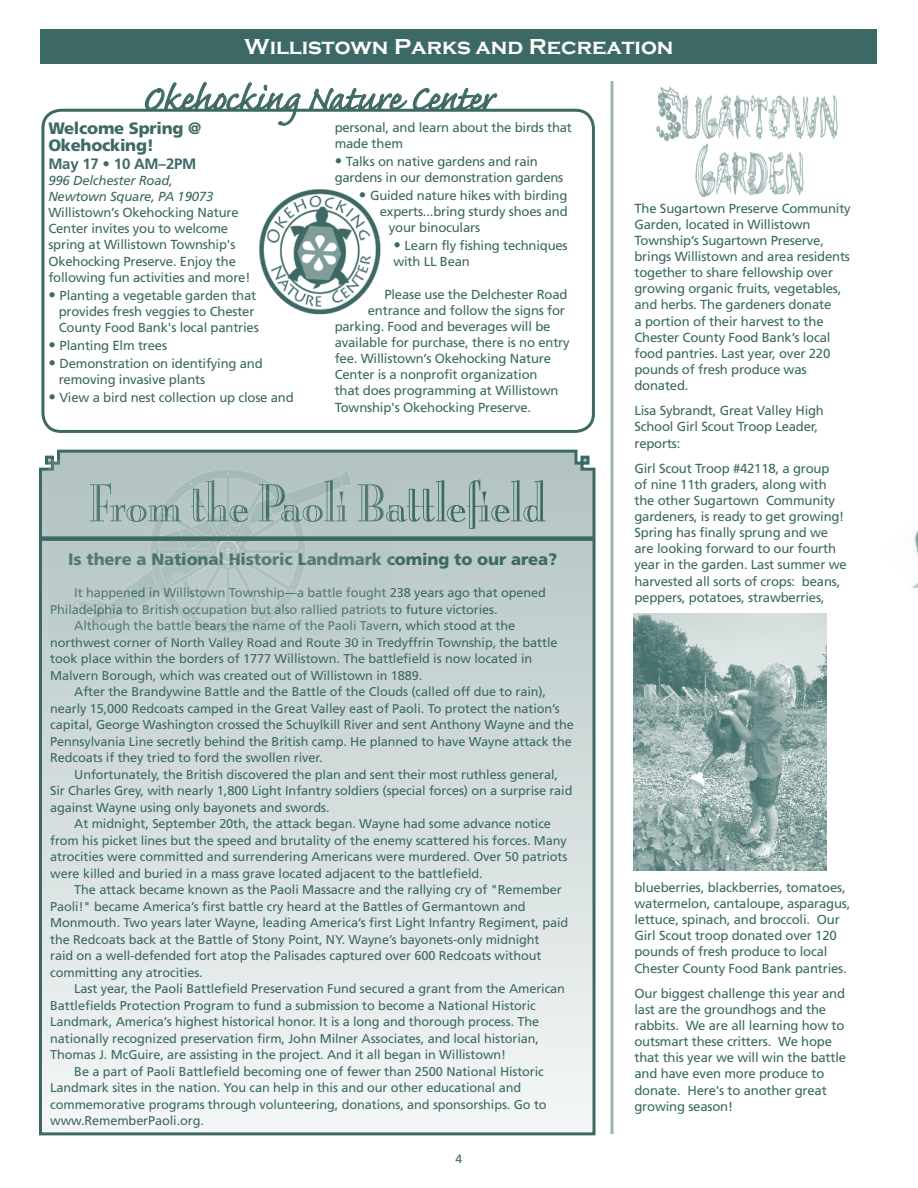
<style>
.page{position:relative;width:918px;height:1188px;background:#fff}
.page>*{position:absolute;margin:0;border:0;box-sizing:border-box;transform-origin:0 0}
.t1{font:55.5px "Burlington Plain";letter-spacing:-.01em;color:#3d6964}
.t2{font:45px "Caflisch Script MM 406";letter-spacing:-.015em;color:#3d6964}
.t3{font:700 22.35px "Copperplate Gothic";color:#fff}
.t4{font:900 16.5px/16.5px "Frutiger";letter-spacing:-.01em;color:#3d6964}
.t5{font:700 15px "Frutiger";letter-spacing:-.015em;color:#3d6964}
.t6{font:13.2px/16.2px "Frutiger";letter-spacing:-.015em;color:#3d6964}
.t7{font:italic 13.2px/16.2px "Frutiger";letter-spacing:-.015em;color:#3d6964}
.t8{font:12.75px "Frutiger";letter-spacing:-.01em;color:#3d6964}
.t9{font:12px "Frutiger";color:#3d6964}
.s1{font-weight:700;font-size:15px}
</style>
<div class="page">
<img style="left:912px;top:530px;width:6px;height:59px">
<img style="left:695px;top:143px;width:109px;height:54px">
<div style="left:41px;top:109px;width:554px;height:324px;border:3px solid #3d6964;border-radius:18px"></div>
<img style="left:258px;top:189px;width:123px;height:126px">
<div style="left:40px;top:29px;width:838px;height:35px;background:#3d6964"></div>
<svg style="left:145px;top:82px;width:156px;height:44px"></svg>
<svg style="left:309px;top:87px;width:188px;height:24px"></svg>
<svg style="left:39px;top:449px;width:557px;height:687px;background:#d4dedd"></svg>
<svg style="left:610px;top:81px;width:4px;height:1053px;background:#b6c6c5"></svg>
<img style="left:49px;top:459px;width:343px;height:182px">
<img style="left:656px;top:86px;width:182px;height:55px">
<img style="left:634px;top:614px;width:192px;height:256px">
<div style="left:40px;top:536px;width:554px;height:5px;background:#3d6964"></div>
<h3 class="t3" style="left:245px;top:34px;width:431px">Willistown Parks and Recreation</h3>
<h2 class="t2" style="left:141px;top:76px;width:353px">Okehocking Nature Center</h2>
<p class="t6" style="left:335px;top:119px;width:239px">personal, and learn about the birds that made them</p>
<p class="t6" style="left:335px;top:153px;width:230px"><span class="s1">•</span> Talks on native gardens and rain gardens in our demonstration gardens</p>
<p class="t6" style="left:359px;top:187px;width:210px"><span class="s1">•</span> Guided nature hikes with birding</p>
<p class="t6" style="left:380px;top:203px;width:189px">experts...bring sturdy shoes and</p>
<p class="t6" style="left:389px;top:219px;width:93px">your binoculars</p>
<p class="t6" style="left:393px;top:237px;width:176px"><span class="s1">•</span> Learn fly fishing techniques with LL Bean</p>
<p class="t6" style="left:384px;top:286px;width:185px">Please use the Delchester Road</p>
<p class="t6" style="left:368px;top:302px;width:199px">entrance and follow the signs for</p>
<p class="t6" style="left:335px;top:318px;width:217px">parking. Food and beverages will be</p>
<p class="t6" style="left:335px;top:334px;width:237px">available for purchase, there is no entry</p>
<p class="t6" style="left:335px;top:350px;width:218px">fee. Willistown’s Okehocking Nature</p>
<p class="t6" style="left:335px;top:366px;width:204px">Center is a nonprofit organization</p>
<p class="t6" style="left:335px;top:383px;width:225px">that does programming at Willistown</p>
<p class="t6" style="left:335px;top:399px;width:198px">Township's Okehocking Preserve.</p>
<p class="t4" style="left:48px;top:120px;width:155px">Welcome Spring @<br>Okehocking!</p>
<p class="t5" style="left:48px;top:155px;width:150px">May 17 • 10 AM–2PM</p>
<p class="t7" style="left:48px;top:172px;width:166px">996 Delchester Road,<br>Newtown Square, PA 19073</p>
<p class="t6" style="left:48px;top:204px;width:204px">Willistown’s Okehocking Nature<br>Center invites you to welcome spring at Willistown Township's<br>Okehocking Preserve. Enjoy the following fun activities and more!</p>
<p class="t6" style="left:59px;top:287px;width:202px;text-indent:-10px"><span class="s1">•</span> Planting a vegetable garden that provides fresh veggies to Chester<br>County Food Bank's local pantries</p>
<p class="t6" style="left:48px;top:337px;width:120px"><span class="s1">•</span> Planting Elm trees</p>
<p class="t6" style="left:59px;top:355px;width:206px;text-indent:-10px"><span class="s1">•</span> Demonstration on identifying and removing invasive plants</p>
<p class="t6" style="left:48px;top:389px;width:247px"><span class="s1">•</span> View a bird nest collection up close and</p>
<h1 class="t1" style="left:88px;top:470px;width:459px">From the Paoli Battlefield</h1>
<p class="t4" style="left:68px;top:551px;width:491px">Is there a National Historic Landmark coming to our area?</p>
<p class="t8" style="left:74px;top:585px;width:473px">It happened in Willistown Township—a battle fought 238 years ago that opened</p>
<p class="t8" style="left:50px;top:602px;width:449px">Philadelphia to British occupation but also rallied patriots to future victories.</p>
<p class="t8" style="left:74px;top:618px;width:442px">Although the battle bears the name of the Paoli Tavern, which stood at the</p>
<p class="t8" style="left:50px;top:635px;width:509px">northwest corner of North Valley Road and Route 30 in Tredyffrin Township, the battle</p>
<p class="t8" style="left:50px;top:651px;width:484px">took place within the borders of 1777 Willistown. The battlefield is now located in</p>
<p class="t8" style="left:50px;top:668px;width:374px">Malvern Borough, which was created out of Willistown in 1889.</p>
<p class="t8" style="left:74px;top:684px;width:473px">After the Brandywine Battle and the Battle of the Clouds (called off due to rain),</p>
<p class="t8" style="left:50px;top:701px;width:511px">nearly 15,000 Redcoats camped in the Great Valley east of Paoli. To protect the nation’s</p>
<p class="t8" style="left:50px;top:717px;width:525px">capital, George Washington crossed the Schuylkill River and sent Anthony Wayne and the</p>
<p class="t8" style="left:50px;top:734px;width:523px">Pennsylvania Line secretly behind the British camp. He planned to have Wayne attack the</p>
<p class="t8" style="left:50px;top:750px;width:274px">Redcoats if they tried to ford the swollen river.</p>
<p class="t8" style="left:74px;top:767px;width:485px">Unfortunately, the British discovered the plan and sent their most ruthless general,</p>
<p class="t8" style="left:50px;top:783px;width:524px">Sir Charles Grey, with nearly 1,800 Light Infantry soldiers (special forces) on a surprise raid</p>
<p class="t8" style="left:50px;top:800px;width:281px">against Wayne using only bayonets and swords.</p>
<p class="t8" style="left:74px;top:816px;width:478px">At midnight, September 20th, the attack began. Wayne had some advance notice</p>
<p class="t8" style="left:50px;top:833px;width:518px">from his picket lines but the speed and brutality of the enemy scattered his forces. Many</p>
<p class="t8" style="left:50px;top:849px;width:519px">atrocities were committed and surrendering Americans were murdered. Over 50 patriots</p>
<p class="t8" style="left:50px;top:866px;width:434px">were killed and buried in a mass grave located adjacent to the battlefield.</p>
<p class="t8" style="left:74px;top:882px;width:489px">The attack became known as the Paoli Massacre and the rallying cry of "Remember</p>
<p class="t8" style="left:50px;top:899px;width:477px">Paoli!" became America’s first battle cry heard at the Battles of Germantown and</p>
<p class="t8" style="left:50px;top:915px;width:520px">Monmouth. Two years later Wayne, leading America’s first Light Infantry Regiment, paid</p>
<p class="t8" style="left:50px;top:932px;width:491px">the Redcoats back at the Battle of Stony Point, NY. Wayne’s bayonets-only midnight</p>
<p class="t8" style="left:50px;top:948px;width:493px">raid on a well-defended fort atop the Palisades captured over 600 Redcoats without</p>
<p class="t8" style="left:50px;top:965px;width:154px">committing any atrocities.</p>
<p class="t8" style="left:74px;top:981px;width:492px">Last year, the Paoli Battlefield Preservation Fund secured a grant from the American</p>
<p class="t8" style="left:50px;top:998px;width:487px">Battlefields Protection Program to fund a submission to become a National Historic</p>
<p class="t8" style="left:50px;top:1014px;width:491px">Landmark, America’s highest historical honor. It is a long and thorough process. The</p>
<p class="t8" style="left:50px;top:1031px;width:490px">nationally recognized preservation firm, John Milner Associates, and local historian,</p>
<p class="t8" style="left:50px;top:1047px;width:458px">Thomas J. McGuire, are assisting in the project. And it all began in Willistown!</p>
<p class="t8" style="left:74px;top:1064px;width:471px">Be a part of Paoli Battlefield becoming one of fewer than 2500 National Historic</p>
<p class="t8" style="left:50px;top:1080px;width:473px">Landmark sites in the nation. You can help in this and our other educational and</p>
<p class="t8" style="left:50px;top:1097px;width:498px">commemorative programs through volunteering, donations, and sponsorships. Go to</p>
<p class="t8" style="left:50px;top:1113px;width:155px">www.RememberPaoli.org.</p>
<p class="t9" style="left:456px;top:1151px;width:8px">4</p>
<p class="t6" style="left:634px;top:200px;width:218px">The Sugartown Preserve Community<br>Garden, located in Willistown<br>Township’s Sugartown Preserve, brings Willistown and area residents together to share fellowship over growing organic fruits, vegetables, and herbs. The gardeners donate<br>a portion of their harvest to the<br>Chester County Food Bank’s local food pantries. Last year, over 220 pounds of fresh produce was donated.</p>
<p class="t6" style="left:634px;top:402px;width:191px">Lisa Sybrandt, Great Valley High<br>School Girl Scout Troop Leader, reports:</p>
<p class="t6" style="left:634px;top:460px;width:214px">Girl Scout Troop #42118, a group<br>of nine 11th graders, along with the other Sugartown Community gardeners, is ready to get growing!<br>Spring has finally sprung and we are looking forward to our fourth year in the garden. Last summer we harvested all sorts of crops: beans, peppers, potatoes, strawberries,</p>
<p class="t6" style="left:634px;top:879px;width:217px">blueberries, blackberries, tomatoes, watermelon, cantaloupe, asparagus, lettuce, spinach, and broccoli. Our Girl Scout troop donated over 120 pounds of fresh produce to local Chester County Food Bank pantries.</p>
<p class="t6" style="left:634px;top:985px;width:213px">Our biggest challenge this year and last are the groundhogs and the rabbits. We are all learning how to outsmart these critters. We hope that this year we will win the battle and have even more produce to donate. Here's to another great growing season!</p>
</div>
